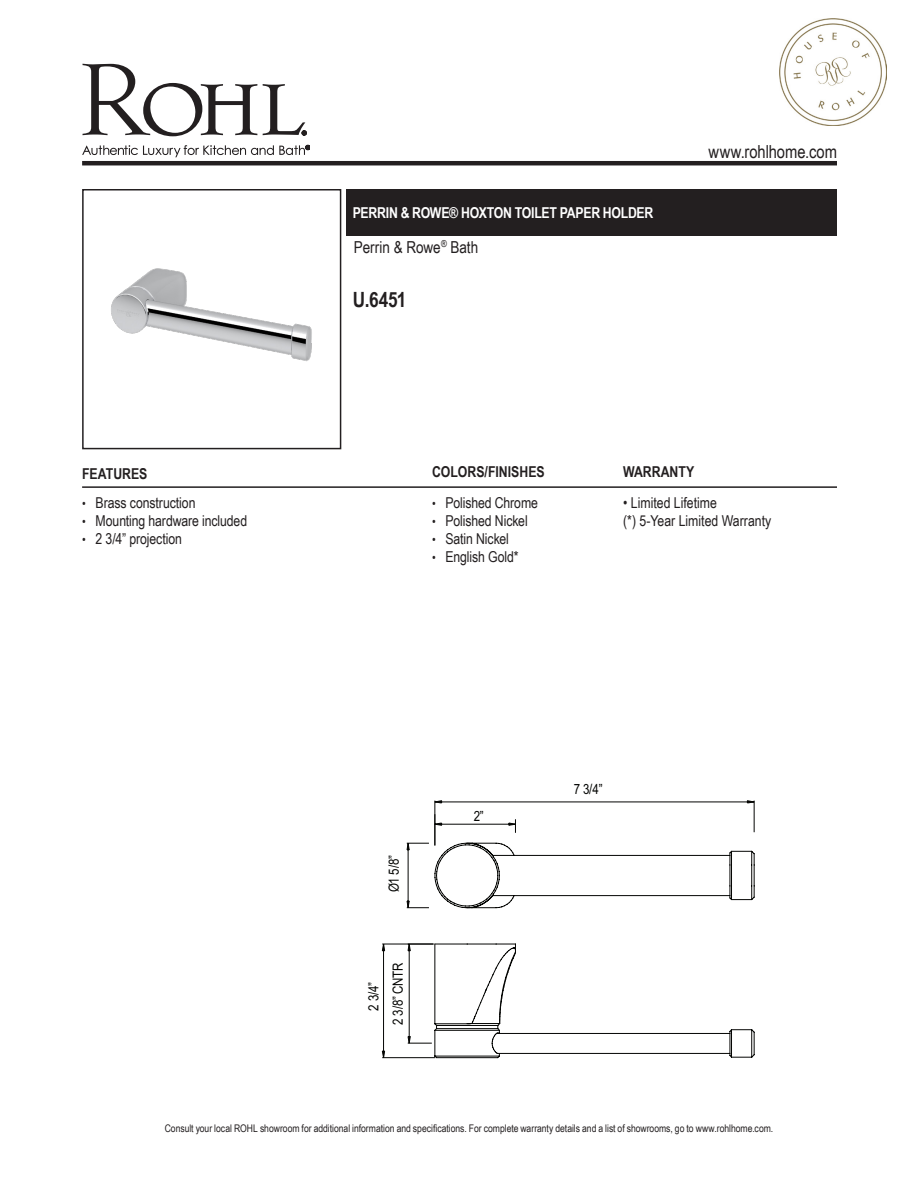
<style>
.page{position:relative;width:918px;height:1188px;background:#fff}
.page>*{position:absolute;margin:0;border:0;box-sizing:border-box;transform-origin:0 0}
.Product_Info_Nest{font:700 21px "Arial Narrow";color:#231f20}
.t1{font:18px "Arial Narrow";letter-spacing:-.005em;color:#231f20}
.t2{font:16.5px "Arial Narrow";letter-spacing:-.005em;color:#231f20}
.t3{font:15px "Arial Narrow";letter-spacing:-.005em;color:#231f20}
.Product_Title_Bar{font:700 15px "Arial Narrow";letter-spacing:-.015em;color:#fff}
.t4{font:700 15px "Arial Narrow";color:#231f20}
.t5{font:14.1px/24.2px "Arial Narrow";letter-spacing:-.02em;color:#040503;text-align:center}
.t6{font:10.5px "Arial Narrow";color:#231f20}
.s1{font-size:12.75px}
</style>
<div class="page">
<svg style="left:82px;top:64px;width:175px;height:72px"></svg>
<svg style="left:263px;top:84px;width:44px;height:51px"></svg>
<svg style="left:82px;top:145px;width:228px;height:12px"></svg>
<hr style="left:82px;top:161px;width:755px;height:4px;background:#231f20">
<hr style="left:82px;top:486px;width:755px;height:2px;background:#231f20">
<div style="left:346px;top:189px;width:491px;height:46px;background:#231f20"></div>
<img style="left:111px;top:268px;width:201px;height:94px">
<div style="left:82px;top:189px;width:259px;height:260px;border:2px solid #231f20"></div>
<hr style="left:435px;top:801px;width:1px;height:44px;background:#040503">
<hr style="left:754px;top:801px;width:1px;height:31px;background:#040503">
<svg style="left:434px;top:800px;width:8px;height:4px"></svg>
<svg style="left:747px;top:800px;width:7px;height:4px"></svg>
<hr style="left:435px;top:802px;width:319px;height:1px;background:#040503">
<svg style="left:464px;top:850px;width:290px;height:208px"></svg>
<svg style="left:382px;top:943px;width:134px;height:115px"></svg>
<hr style="left:409px;top:944px;width:1px;height:99px;background:#040503">
<svg style="left:406px;top:814px;width:110px;height:94px"></svg>
<hr style="left:435px;top:824px;width:80px;height:1px;background:#040503">
<img style="left:779px;top:19px;width:107px;height:107px">
<p class="t4" style="left:82px;top:462px;width:67px">FEATURES</p>
<p class="t3" style="left:82px;top:492px;width:115px"><span class="s1">•</span> Brass construction</p>
<p class="t3" style="left:82px;top:510px;width:167px"><span class="s1">•</span> Mounting hardware included</p>
<p class="t3" style="left:82px;top:528px;width:101px"><span class="s1">•</span> 2 3/4” projection</p>
<p class="Product_Title_Bar" style="left:353px;top:201px;width:302px">PERRIN &amp; ROWE® HOXTON TOILET PAPER HOLDER</p>
<p class="t2" style="left:354px;top:235px;width:126px">Perrin &amp; Rowe<sup>®</sup> Bath</p>
<p class="Product_Info_Nest" style="left:353px;top:284px;width:55px">U.6451</p>
<p class="t1" style="left:709px;top:138px;width:130px">www.rohlhome.com</p>
<p class="t4" style="left:432px;top:460px;width:114px">COLORS/FINISHES</p>
<p class="t4" style="left:623px;top:460px;width:73px">WARRANTY</p>
<p class="t3" style="left:432px;top:492px;width:108px"><span class="s1">•</span> Polished Chrome</p>
<p class="t3" style="left:432px;top:510px;width:97px"><span class="s1">•</span> Polished Nickel</p>
<p class="t3" style="left:432px;top:528px;width:79px"><span class="s1">•</span> Satin Nickel</p>
<p class="t3" style="left:432px;top:546px;width:88px"><span class="s1">•</span> English Gold*</p>
<p class="t3" style="left:623px;top:492px;width:95px">• Limited Lifetime</p>
<p class="t3" style="left:623px;top:510px;width:150px">(*) 5-Year Limited Warranty</p>
<p class="t5" style="left:381px;top:892px;width:38px;rotate:-90deg">Ø1 5/8”</p>
<p class="t5" style="left:361px;top:1025px;width:64px;rotate:-90deg">2 3/4”<br>2 3/8” CNTR</p>
<p class="t5" style="left:474px;top:803px;width:11px">2”</p>
<p class="t5" style="left:574px;top:777px;width:30px">7 3/4”</p>
<p class="t6" style="left:165px;top:1121px;width:610px">Consult your local ROHL showroom for additional information and specifications. For complete warranty details and a list of showrooms, go to www.rohlhome.com.</p>
</div>
